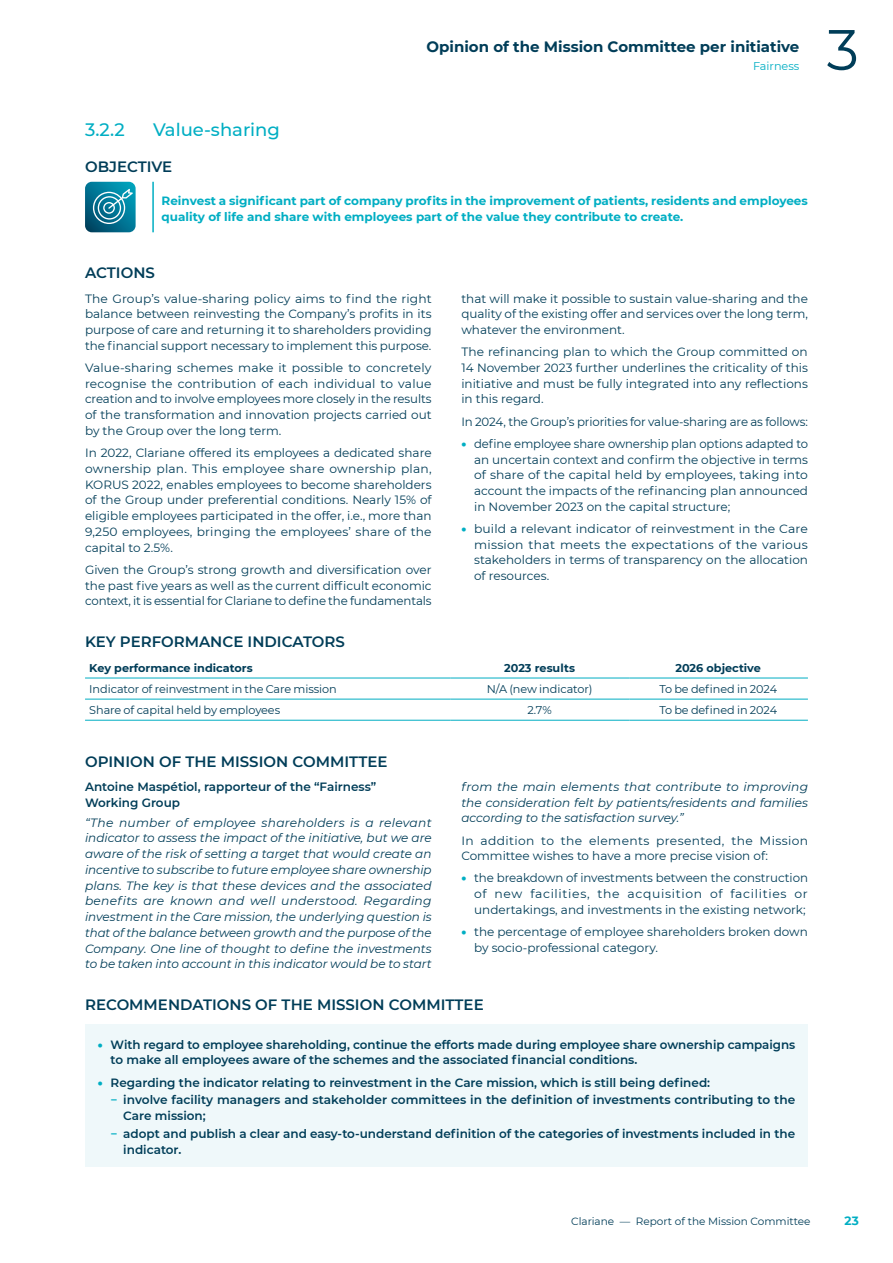
<style>
.page{position:relative;width:893px;height:1263px;background:#fff}
.page>*{position:absolute;margin:0;border:0;box-sizing:border-box;transform-origin:0 0}
.t1{font:57px "Montserrat";color:#003d58}
.t2{font:500 18px "Montserrat";color:#00aec3}
.t3{font:600 15px "Montserrat";color:#003d58}
.t4{font:700 15px "Montserrat";color:#003d58}
.t5{font:12px/15.8px "Montserrat";color:#003d58;text-align:justify}
.t6{font:italic 12px/15.8px "Montserrat";color:#003d58;text-align:justify}
.t7{font:600 12px/15.8px "Montserrat";color:#003d58}
.t8{font:700 12px/15.8px "Montserrat";color:#00aec3}
.t9{font:11.25px "Montserrat";letter-spacing:-.005em;color:#003d58}
.t10{font:700 11.25px "Montserrat";color:#003d58}
.t11{font:11.25px "Montserrat";color:#00aec3}
.t12{font:10.5px "Montserrat";color:#003d58}
.s1{font-weight:900;color:#00aec3}
.s2{color:#00aec3}
</style>
<div class="page">
<hr style="left:152px;top:182px;width:2px;height:50px;background:#00aec3">
<svg style="left:85px;top:182px;width:51px;height:50px;background:#2689a3"></svg>
<hr style="left:85px;top:678px;width:366px;height:1px;background:#00aec3">
<hr style="left:451px;top:678px;width:178px;height:1px;background:#00aec3">
<hr style="left:629px;top:678px;width:179px;height:1px;background:#00aec3">
<hr style="left:85px;top:699px;width:366px;height:1px;background:#00aec3">
<hr style="left:85px;top:720px;width:366px;height:1px;background:#00aec3">
<hr style="left:451px;top:699px;width:178px;height:1px;background:#00aec3">
<hr style="left:451px;top:720px;width:178px;height:1px;background:#00aec3">
<hr style="left:629px;top:699px;width:179px;height:1px;background:#00aec3">
<hr style="left:629px;top:720px;width:179px;height:1px;background:#00aec3">
<div style="left:85px;top:1024px;width:723px;height:142px;background:#eff8fa"></div>
<p class="t4" style="left:426px;top:36px;width:374px">Opinion of the Mission Committee per initiative</p>
<p class="t11" style="left:753px;top:58px;width:48px">Fairness</p>
<h1 class="t1" style="left:827px;top:10px;width:34px">3</h1>
<h2 class="t2" style="left:85px;top:118px;width:41px">3.2.2</h2>
<h2 class="t2" style="left:153px;top:118px;width:128px">Value-sharing</h2>
<p class="t3" style="left:85px;top:156px;width:89px">OBJECTIVE</p>
<p class="t8" style="left:162px;top:192px;width:648px">Reinvest a significant part of company profits in the improvement of patients, residents and employees quality of life and share with employees part of the value they contribute to create.</p>
<p class="t3" style="left:85px;top:262px;width:71px">ACTIONS</p>
<p class="t5" style="left:85px;top:290px;width:348px">The Group’s value-sharing policy aims to find the right balance between reinvesting the Company’s profits in its purpose of care and returning it to shareholders providing the financial support necessary to implement this purpose.</p>
<p class="t5" style="left:85px;top:359px;width:348px">Value-sharing schemes make it possible to concretely recognise the contribution of each individual to value creation and to involve employees more closely in the results of the transformation and innovation projects carried out by the Group over the long term.</p>
<p class="t5" style="left:85px;top:445px;width:348px">In 2022, Clariane offered its employees a dedicated share ownership plan. This employee share ownership plan, KORUS 2022, enables employees to become shareholders of the Group under preferential conditions. Nearly 15% of eligible employees participated in the offer, i.e., more than 9,250 employees, bringing the employees’ share of the capital to 2.5%.</p>
<p class="t5" style="left:85px;top:561px;width:348px">Given the Group’s strong growth and diversification over the past five years as well as the current difficult economic context, it is essential for Clariane to define the fundamentals</p>
<p class="t5" style="left:461px;top:290px;width:348px">that will make it possible to sustain value-sharing and the quality of the existing offer and services over the long term, whatever the environment.</p>
<p class="t5" style="left:461px;top:344px;width:348px">The refinancing plan to which the Group committed on 14 November 2023 further underlines the criticality of this initiative and must be fully integrated into any reflections in this regard.</p>
<p class="t5" style="left:461px;top:413px;width:348px">In 2024, the Group’s priorities for value-sharing are as follows:</p>
<p class="t5" style="left:474px;top:435px;width:335px;text-indent:-13px"><span class="s1">•</span> define employee share ownership plan options adapted to an uncertain context and confirm the objective in terms of share of the capital held by employees, taking into account the impacts of the refinancing plan announced in November 2023 on the capital structure;</p>
<p class="t5" style="left:474px;top:520px;width:335px;text-indent:-13px"><span class="s1">•</span> build a relevant indicator of reinvestment in the Care mission that meets the expectations of the various stakeholders in terms of transparency on the allocation of resources.</p>
<p class="t3" style="left:85px;top:631px;width:261px">KEY PERFORMANCE INDICATORS</p>
<p class="t10" style="left:89px;top:660px;width:165px">Key performance indicators</p>
<p class="t10" style="left:504px;top:660px;width:72px">2023 results</p>
<p class="t10" style="left:675px;top:660px;width:87px">2026 objective</p>
<p class="t9" style="left:89px;top:681px;width:249px">Indicator of reinvestment in the Care mission</p>
<p class="t9" style="left:487px;top:681px;width:107px">N/A (new indicator)</p>
<p class="t9" style="left:659px;top:681px;width:119px">To be defined in 2024</p>
<p class="t9" style="left:89px;top:702px;width:192px">Share of capital held by employees</p>
<p class="t9" style="left:527px;top:702px;width:26px">2.7%</p>
<p class="t9" style="left:659px;top:702px;width:119px">To be defined in 2024</p>
<p class="t3" style="left:85px;top:751px;width:304px">OPINION OF THE MISSION COMMITTEE</p>
<p class="t7" style="left:85px;top:778px;width:293px">Antoine Maspétiol, rapporteur of the “Fairness”<br>Working Group</p>
<p class="t6" style="left:85px;top:814px;width:348px">“The number of employee shareholders is a relevant indicator to assess the impact of the initiative, but we are aware of the risk of setting a target that would create an incentive to subscribe to future employee share ownership plans. The key is that these devices and the associated benefits are known and well understood. Regarding investment in the Care mission, the underlying question is that of the balance between growth and the purpose of the Company. One line of thought to define the investments to be taken into account in this indicator would be to start</p>
<p class="t6" style="left:461px;top:778px;width:348px">from the main elements that contribute to improving the consideration felt by patients/residents and families according to the satisfaction survey.”</p>
<p class="t5" style="left:461px;top:832px;width:348px">In addition to the elements presented, the Mission<br>Committee wishes to have a more precise vision of:</p>
<p class="t5" style="left:474px;top:870px;width:335px;text-indent:-13px"><span class="s1">•</span> the breakdown of investments between the construction of new facilities, the acquisition of facilities or undertakings, and investments in the existing network;</p>
<p class="t5" style="left:474px;top:923px;width:335px;text-indent:-13px"><span class="s1">•</span> the percentage of employee shareholders broken down by socio-professional category.</p>
<p class="t3" style="left:85px;top:994px;width:400px">RECOMMENDATIONS OF THE MISSION COMMITTEE</p>
<p class="t7" style="left:111px;top:1036px;width:686px;text-indent:-13px"><span class="s1">•</span> With regard to employee shareholding, continue the efforts made during employee share ownership campaigns to make all employees aware of the schemes and the associated financial conditions.</p>
<p class="t7" style="left:111px;top:1073px;width:686px;line-height:17.9px;text-indent:-13px"><span class="s1">•</span> Regarding the indicator relating to reinvestment in the Care mission, which is still being defined:<br><span class="s2">−</span> involve facility managers and stakeholder committees in the definition of investments contributing to the</p>
<p class="t7" style="left:111px;top:1106px;width:686px;line-height:17.9px;text-indent:13px">Care mission;<br><span class="s2">−</span> adopt and publish a clear and easy-to-understand definition of the categories of investments included in the</p>
<p class="t7" style="left:123px;top:1141px;width:60px">indicator.</p>
<p class="t12" style="left:571px;top:1214px;width:241px">Clariane — Report of the Mission Committee</p>
<p class="t8" style="left:845px;top:1213px;width:16px">23</p>
</div>
